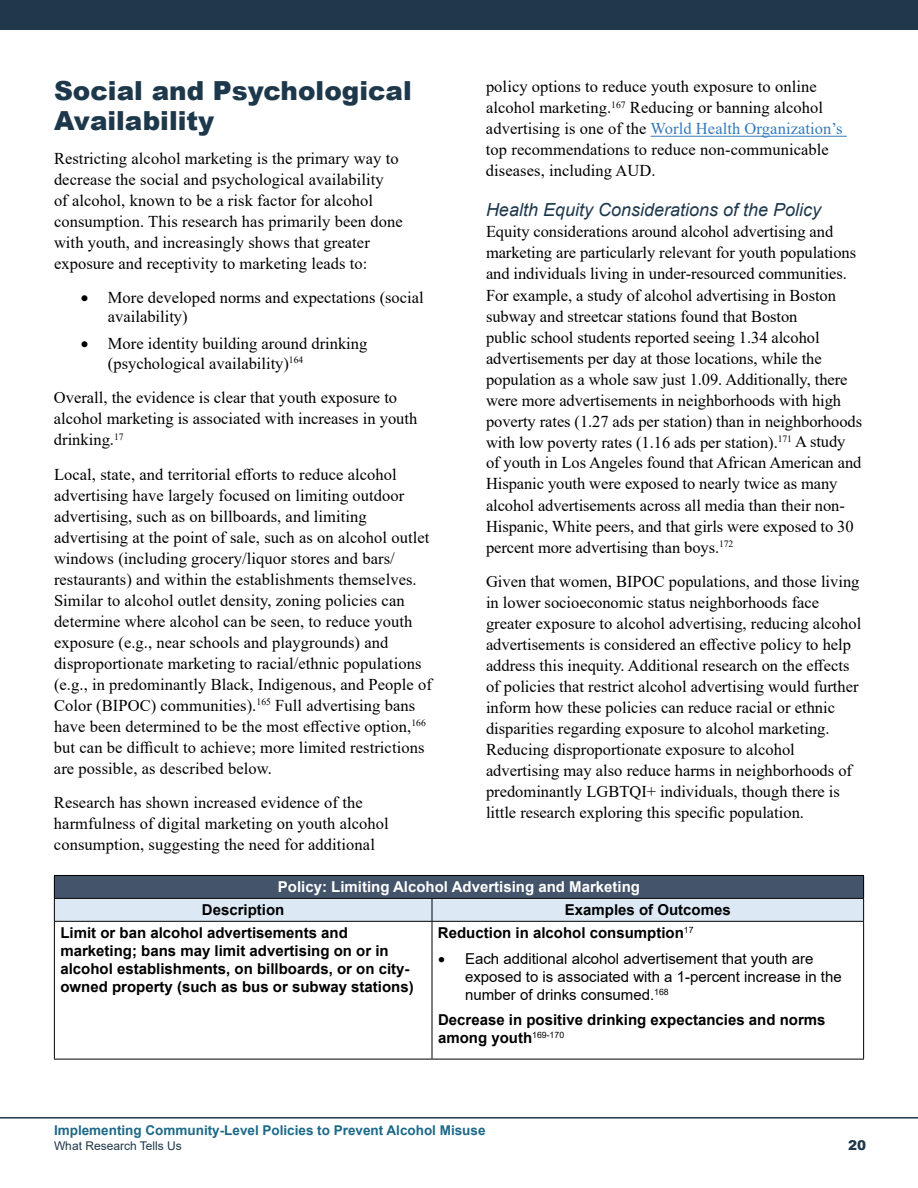
<style>
.page{position:relative;width:918px;height:1188px;background:#fff}
.page>*{position:absolute;margin:0;border:0;box-sizing:border-box;transform-origin:0 0}
.t1{font:900 26.25px/30px "Arial";color:#1e384b}
.t2{font:italic 18px "Arial";color:#1e384b}
.t3{font:16.5px/21px "Times New Roman";color:#000}
.t4{font:700 15px/18px "Arial";color:#000}
.t5{font:15px/18px "Arial";color:#000}
.t6{font:700 15px "Arial";color:#fff}
.t7{font:700 13.5px "Arial";color:#1c6987}
.t8{font:900 13.5px "Arial";color:#1f384a}
.t9{font:12px "Arial";color:#1f384a}
.s1{color:#357abb}
</style>
<div class="page">
<hr style="left:0;top:1117px;width:918px;height:2px;background:#1f384a">
<div style="left:0;top:0;width:918px;height:30px;background:#1f384a"></div>
<hr style="left:651px;top:136px;width:196px;height:1px;background:#357abb">
<hr style="left:54px;top:875px;width:378px;height:1px;background:#000">
<hr style="left:432px;top:875px;width:432px;height:1px;background:#000">
<svg style="left:54px;top:876px;width:810px;height:45px;background:#8a98a8"></svg>
<hr style="left:54px;top:921px;width:378px;height:1px;background:#000">
<hr style="left:54px;top:922px;width:1px;height:137px;background:#000">
<hr style="left:432px;top:921px;width:432px;height:1px;background:#000">
<hr style="left:432px;top:922px;width:1px;height:137px;background:#000">
<hr style="left:863px;top:922px;width:1px;height:137px;background:#000">
<hr style="left:54px;top:1059px;width:378px;height:1px;background:#000">
<hr style="left:432px;top:1059px;width:432px;height:1px;background:#000">
<h3 class="t1" style="left:54px;top:75px;width:359px">Social and Psychological<br>Availability</h3>
<p class="t3" style="left:54px;top:148px;width:350px">Restricting alcohol marketing is the primary way to decrease the social and psychological availability<br>of alcohol, known to be a risk factor for alcohol consumption. This research has primarily been done with youth, and increasingly shows that greater exposure and receptivity to marketing leads to:</p>
<p class="t3" style="left:108px;top:287px;width:317px;line-height:19.8px;text-indent:-27px">• More developed norms and expectations (social availability)</p>
<p class="t3" style="left:108px;top:333px;width:261px;line-height:19.8px;text-indent:-27px">• More identity building around drinking (psychological availability)<sup>164</sup></p>
<p class="t3" style="left:54px;top:387px;width:365px">Overall, the evidence is clear that youth exposure to alcohol marketing is associated with increases in youth drinking.<sup>17</sup></p>
<p class="t3" style="left:54px;top:463px;width:380px">Local, state, and territorial efforts to reduce alcohol advertising have largely focused on limiting outdoor advertising, such as on billboards, and limiting advertising at the point of sale, such as on alcohol outlet windows (including grocery/liquor stores and bars/ restaurants) and within the establishments themselves.<br>Similar to alcohol outlet density, zoning policies can determine where alcohol can be seen, to reduce youth exposure (e.g., near schools and playgrounds) and disproportionate marketing to racial/ethnic populations (e.g., in predominantly Black, Indigenous, and People of Color (BIPOC) communities).<sup>165</sup> Full advertising bans have been determined to be the most effective option,<sup>166 </sup>but can be difficult to achieve; more limited restrictions are possible, as described below.</p>
<p class="t3" style="left:54px;top:792px;width:336px">Research has shown increased evidence of the harmfulness of digital marketing on youth alcohol consumption, suggesting the need for additional</p>
<p class="t3" style="left:486px;top:76px;width:358px">policy options to reduce youth exposure to online alcohol marketing.<sup>167</sup> Reducing or banning alcohol advertising is one of the <span class="s1">World Health Organization’s </span>top recommendations to reduce non-communicable diseases, including AUD.</p>
<h4 class="t2" style="left:486px;top:199px;width:337px">Health Equity Considerations of the Policy</h4>
<p class="t3" style="left:486px;top:221px;width:378px">Equity considerations around alcohol advertising and marketing are particularly relevant for youth populations and individuals living in under-resourced communities.<br>For example, a study of alcohol advertising in Boston subway and streetcar stations found that Boston<br>public school students reported seeing 1.34 alcohol advertisements per day at those locations, while the population as a whole saw just 1.09. Additionally, there were more advertisements in neighborhoods with high poverty rates (1.27 ads per station) than in neighborhoods with low poverty rates (1.16 ads per station).<sup>171</sup> A study of youth in Los Angeles found that African American and Hispanic youth were exposed to nearly twice as many alcohol advertisements across all media than their non-Hispanic, White peers, and that girls were exposed to 30 percent more advertising than boys.<sup>172</sup></p>
<p class="t3" style="left:486px;top:570px;width:377px">Given that women, BIPOC populations, and those living in lower socioeconomic status neighborhoods face greater exposure to alcohol advertising, reducing alcohol advertisements is considered an effective policy to help address this inequity. Additional research on the effects of policies that restrict alcohol advertising would further inform how these policies can reduce racial or ethnic disparities regarding exposure to alcohol marketing.<br>Reducing disproportionate exposure to alcohol advertising may also reduce harms in neighborhoods of predominantly LGBTQI+ individuals, though there is little research exploring this specific population.</p>
<p class="t6" style="left:278px;top:877px;width:364px">Policy: Limiting Alcohol Advertising and Marketing</p>
<p class="t4" style="left:202px;top:901px;width:84px">Description</p>
<p class="t4" style="left:565px;top:901px;width:167px">Examples of Outcomes</p>
<p class="t4" style="left:60px;top:924px;width:355px">Limit or ban alcohol advertisements and marketing; bans may limit advertising on or in alcohol establishments, on billboards, or on city&shy;owned property (such as bus or subway stations)</p>
<p class="t4" style="left:438px;top:924px;width:257px">Reduction in alcohol consumption<sup>17</sup></p>
<p class="t5" style="left:465px;top:950px;width:378px;text-indent:-27px">• Each additional alcohol advertisement that youth are exposed to is associated with a 1-percent increase in the number of drinks consumed.<sup>168</sup></p>
<p class="t4" style="left:438px;top:1011px;width:389px">Decrease in positive drinking expectancies and norms among youth<sup>169-170</sup></p>
<p class="t7" style="left:54px;top:1121px;width:433px">Implementing Community-Level Policies to Prevent Alcohol Misuse</p>
<p class="t9" style="left:54px;top:1137px;width:129px">What Research Tells Us</p>
<p class="t8" style="left:848px;top:1135px;width:20px">20</p>
</div>
